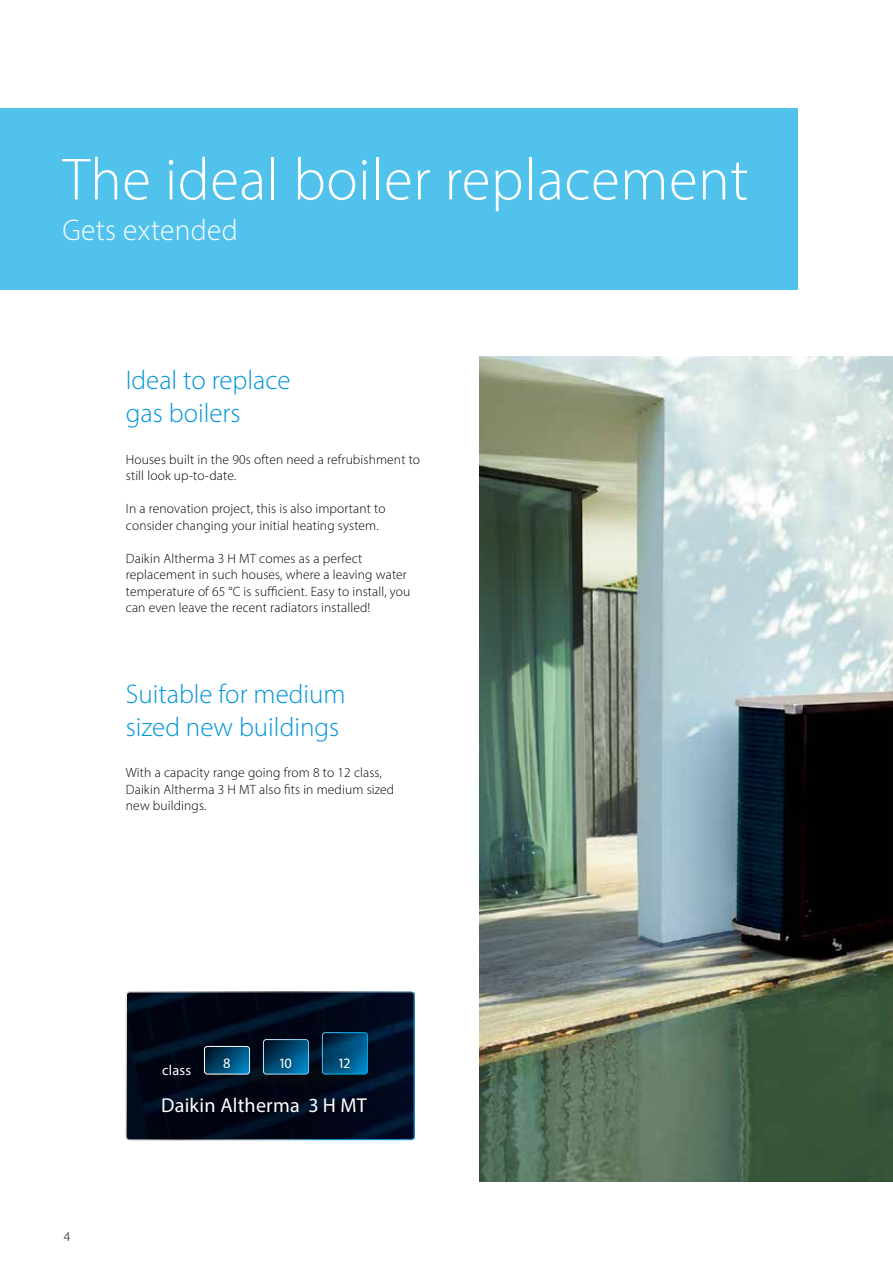
<style>
.page{position:relative;width:893px;height:1263px;background:#fff}
.page>*{position:absolute;margin:0;border:0;box-sizing:border-box;transform-origin:0 0}
.t1{font:300 60px "Myriad Pro";letter-spacing:.01em;color:#fff}
.t2{font:300 30px "Myriad Pro";letter-spacing:.01em;color:#fff}
.t3{font:300 27px/33px "Myriad Pro";color:#0095db}
.t4{font:20.1px "Myriad Pro";letter-spacing:.01em;color:#fff}
.t5{font:14.4px "Myriad Pro";letter-spacing:.01em;color:#fff}
.t6{font:300 13.5px/16.5px "Myriad Pro";letter-spacing:.01em;color:#000}
</style>
<div class="page">
<div style="left:0;top:109px;width:798px;height:181px;background:#51c2ec"></div>
<img style="left:479px;top:356px;width:414px;height:825px">
<svg style="left:126px;top:991px;width:289px;height:148px;background:#01091a"></svg>
<div style="left:126px;top:991px;width:289px;height:149px;border:1px solid #fff;border-radius:3px"></div>
<img style="left:134px;top:1038px;width:258px;height:54px">
<svg style="left:322px;top:1033px;width:45px;height:41px"></svg>
<div style="left:263px;top:1039px;width:45px;height:35px;background:linear-gradient(to right,#000d1f,#005c8c);border-radius:3px"></div>
<svg style="left:204px;top:1046px;width:46px;height:28px"></svg>
<div style="left:215px;top:1049px;width:144px;height:29px;background:#000;opacity:.75"></div>
<div style="left:322px;top:1032px;width:46px;height:42px;border:1px solid #fff;border-radius:3px"></div>
<div style="left:263px;top:1039px;width:46px;height:35px;border:1px solid #fff;border-radius:3px"></div>
<div style="left:204px;top:1046px;width:46px;height:28px;border:1px solid #fff;border-radius:3px"></div>
<h1 class="t1" style="left:63px;top:143px;width:687px">The ideal boiler replacement</h1>
<h2 class="t2" style="left:63px;top:212px;width:177px">Gets extended</h2>
<h3 class="t3" style="left:126px;top:363px;width:166px">Ideal to replace gas boilers</h3>
<p class="t6" style="left:126px;top:451px;width:296px">Houses built in the 90s often need a refrubishment to still look up-to-date.</p>
<p class="t6" style="left:126px;top:500px;width:261px">In a renovation project, this is also important to consider changing your initial heating system.</p>
<p class="t6" style="left:126px;top:550px;width:286px">Daikin Altherma 3 H MT comes as a perfect replacement in such houses, where a leaving water temperature of 65 °C is sufficient. Easy to install, you can even leave the recent radiators installed!</p>
<h3 class="t3" style="left:126px;top:677px;width:221px">Suitable for medium sized new buildings</h3>
<p class="t6" style="left:126px;top:764px;width:270px">With a capacity range going from 8 to 12 class,<br>Daikin Altherma 3 H MT also fits in medium sized new buildings.</p>
<p class="t5" style="left:162px;top:1061px;width:30px">class</p>
<p class="t5" style="left:223px;top:1054px;width:9px">8</p>
<p class="t5" style="left:280px;top:1054px;width:14px">10</p>
<p class="t5" style="left:339px;top:1054px;width:13px">12</p>
<p class="t6" style="left:64px;top:1228px;width:8px">4</p>
<h3 class="t4" style="left:161px;top:1093px;width:207px">Daikin Altherma 3 H MT</h3>
</div>
